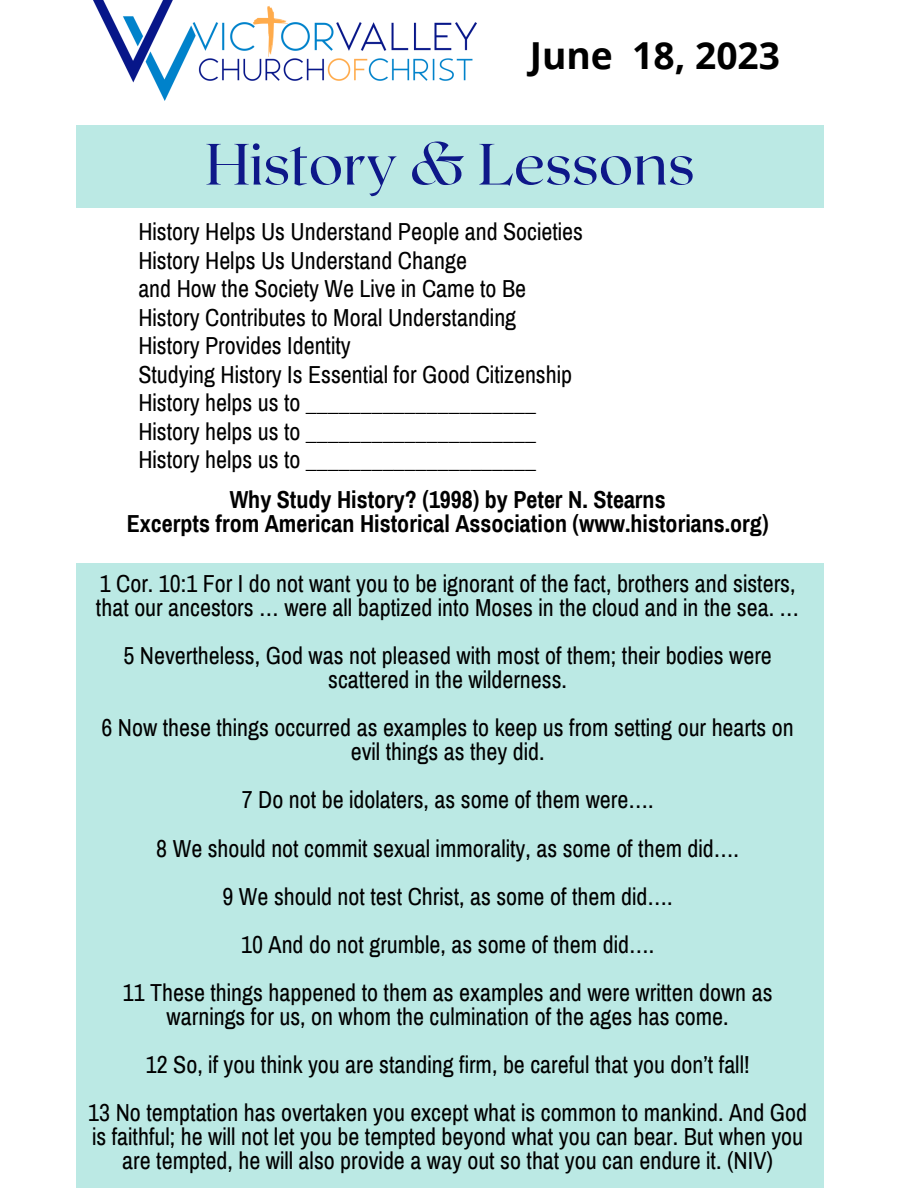
<style>
.page{position:relative;width:918px;height:1188px;background:#fff}
.page>*{position:absolute;margin:0;border:0;box-sizing:border-box;transform-origin:0 0}
.t1{font:58.05px "Roxborough CF";color:#0e1889}
.t2{font:700 37.2px "Open Sans";color:#000}
.t3{font:24px/24px "Archivo Narrow";color:#000;text-align:center}
.t4{font:700 24px "Archivo Narrow";color:#000}
</style>
<div class="page">
<img style="left:94px;top:0;width:383px;height:101px">
<div style="left:76px;top:563px;width:748px;height:625px;background:#bbe9e4"></div>
<div style="left:76px;top:126px;width:748px;height:82px;background:#bbe9e4"></div>
<p class="t2" style="left:530px;top:29px;width:252px">June 18, 2023</p>
<p class="t1" style="left:205px;top:127px;width:491px">History &amp; Lessons</p>
<p class="t3" style="left:138px;top:220px;width:446px">History Helps Us Understand People and Societies</p>
<p class="t3" style="left:138px;top:249px;width:330px">History Helps Us Understand Change</p>
<p class="t3" style="left:138px;top:277px;width:389px">and How the Society We Live in Came to Be</p>
<p class="t3" style="left:138px;top:306px;width:379px">History Contributes to Moral Understanding</p>
<p class="t3" style="left:138px;top:334px;width:214px">History Provides Identity</p>
<p class="t3" style="left:138px;top:363px;width:435px">Studying History Is Essential for Good Citizenship</p>
<p class="t3" style="left:138px;top:391px;width:399px">History helps us to _____________________</p>
<p class="t3" style="left:138px;top:420px;width:399px">History helps us to _____________________</p>
<p class="t3" style="left:138px;top:448px;width:399px">History helps us to _____________________</p>
<p class="t4" style="left:230px;top:487px;width:437px">Why Study History? (1998) by Peter N. Stearns</p>
<p class="t4" style="left:127px;top:511px;width:643px">Excerpts from American Historical Association (www.historians.org)</p>
<p class="t3" style="left:96px;top:572px;width:705px;text-align:left">1 Cor. 10:1 For I do not want you to be ignorant of the fact, brothers and sisters, that our ancestors … were all baptized into Moses in the cloud and in the sea. …</p>
<p class="t3" style="left:123px;top:644px;width:650px">5 Nevertheless, God was not pleased with most of them; their bodies were scattered in the wilderness.</p>
<p class="t3" style="left:101px;top:716px;width:694px">6 Now these things occurred as examples to keep us from setting our hearts on evil things as they did.</p>
<p class="t3" style="left:242px;top:788px;width:413px">7 Do not be idolaters, as some of them were….</p>
<p class="t3" style="left:156px;top:837px;width:584px">8 We should not commit sexual immorality, as some of them did….</p>
<p class="t3" style="left:223px;top:885px;width:452px">9 We should not test Christ, as some of them did….</p>
<p class="t3" style="left:241px;top:933px;width:415px">10 And do not grumble, as some of them did….</p>
<p class="t3" style="left:123px;top:981px;width:651px">11 These things happened to them as examples and were written down as warnings for us, on whom the culmination of the ages has come.</p>
<p class="t3" style="left:146px;top:1053px;width:605px">12 So, if you think you are standing firm, be careful that you don’t fall!</p>
<p class="t3" style="left:88px;top:1101px;width:720px">13 No temptation has overtaken you except what is common to mankind. And God is faithful; he will not let you be tempted beyond what you can bear. But when you are tempted, he will also provide a way out so that you can endure it. (NIV)</p>
</div>
